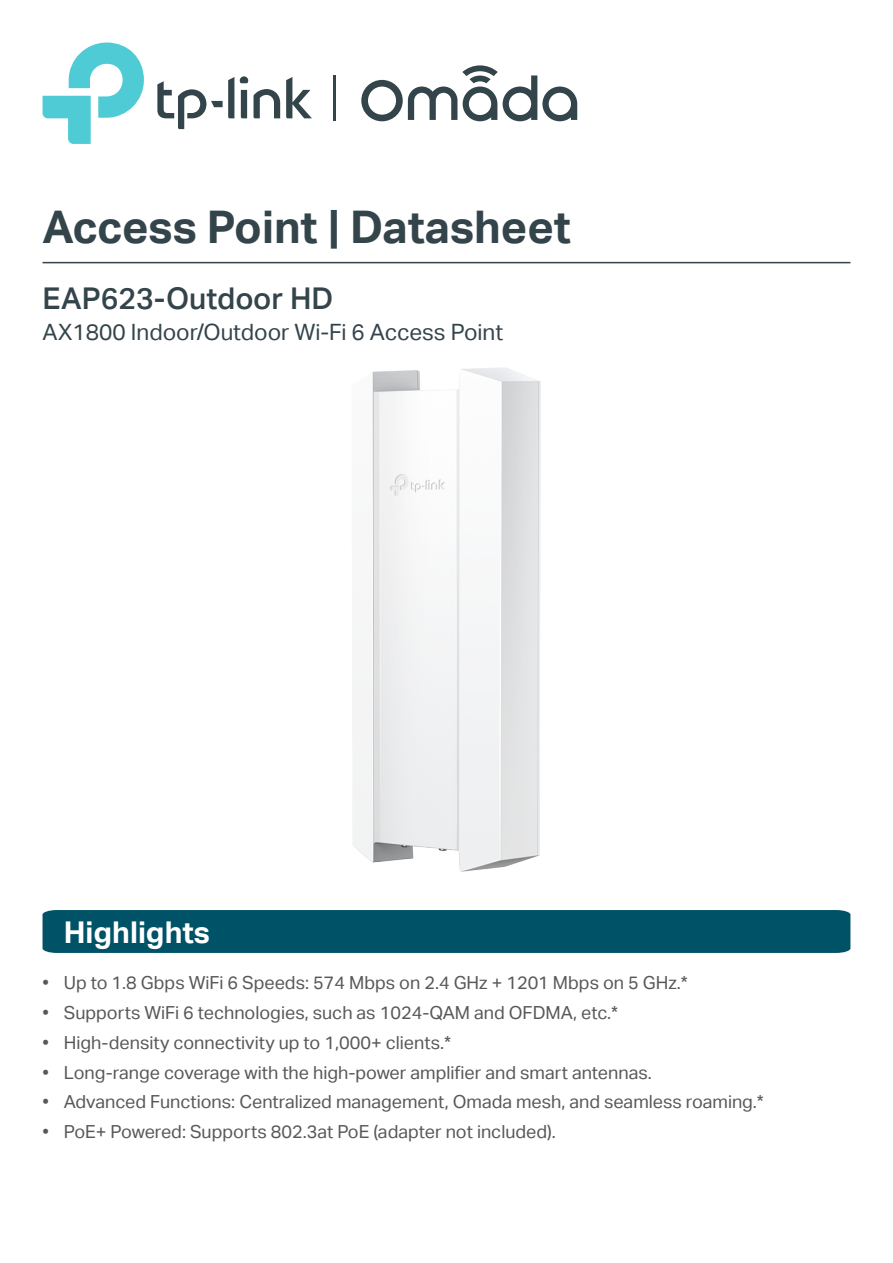
<style>
.page{position:relative;width:893px;height:1263px;background:#fff}
.page>*{position:absolute;margin:0;border:0;box-sizing:border-box;transform-origin:0 0}
.t1{font:45px "TP Link Aktiv Bold";color:#34444b}
.t2{font:30px "TP Link Aktiv Medium";color:#34444b}
.t3{font:30px "TP Link Aktiv Bold";color:#fff}
.t4{font:22.5px "TP Link Aktiv Regular";color:#34444b}
.t5{font:18px "TP Link Aktiv Regular";color:#595757}
</style>
<div class="page">
<div style="left:43px;top:910px;width:807px;height:43px;background:#005267"></div>
<svg style="left:361px;top:65px;width:216px;height:56px"></svg>
<svg style="left:157px;top:76px;width:155px;height:53px"></svg>
<svg style="left:43px;top:43px;width:101px;height:101px"></svg>
<hr style="left:334px;top:75px;width:2px;height:45px;background:#33454a">
<hr style="left:43px;top:262px;width:807px;height:1px;background:#34444b">
<img style="left:352px;top:367px;width:189px;height:505px">
<h1 class="t1" style="left:43px;top:201px;width:530px">Access Point | Datasheet</h1>
<h2 class="t2" style="left:43px;top:281px;width:292px">EAP623-Outdoor HD</h2>
<p class="t4" style="left:43px;top:319px;width:462px">AX1800 Indoor/Outdoor Wi-Fi 6 Access Point</p>
<h2 class="t3" style="left:64px;top:915px;width:148px">Highlights</h2>
<p class="t5" style="left:43px;top:972px;width:647px">• Up to 1.8 Gbps WiFi 6 Speeds: 574 Mbps on 2.4 GHz + 1201 Mbps on 5 GHz.*</p>
<p class="t5" style="left:43px;top:1002px;width:577px">• Supports WiFi 6 technologies, such as 1024-QAM and OFDMA, etc.*</p>
<p class="t5" style="left:43px;top:1032px;width:410px">• High-density connectivity up to 1,000+ clients.*</p>
<p class="t5" style="left:43px;top:1062px;width:611px">• Long-range coverage with the high-power amplifier and smart antennas.</p>
<p class="t5" style="left:43px;top:1091px;width:723px">• Advanced Functions: Centralized management, Omada mesh, and seamless roaming.*</p>
<p class="t5" style="left:43px;top:1121px;width:515px">• PoE+ Powered: Supports 802.3at PoE (adapter not included).</p>
</div>
